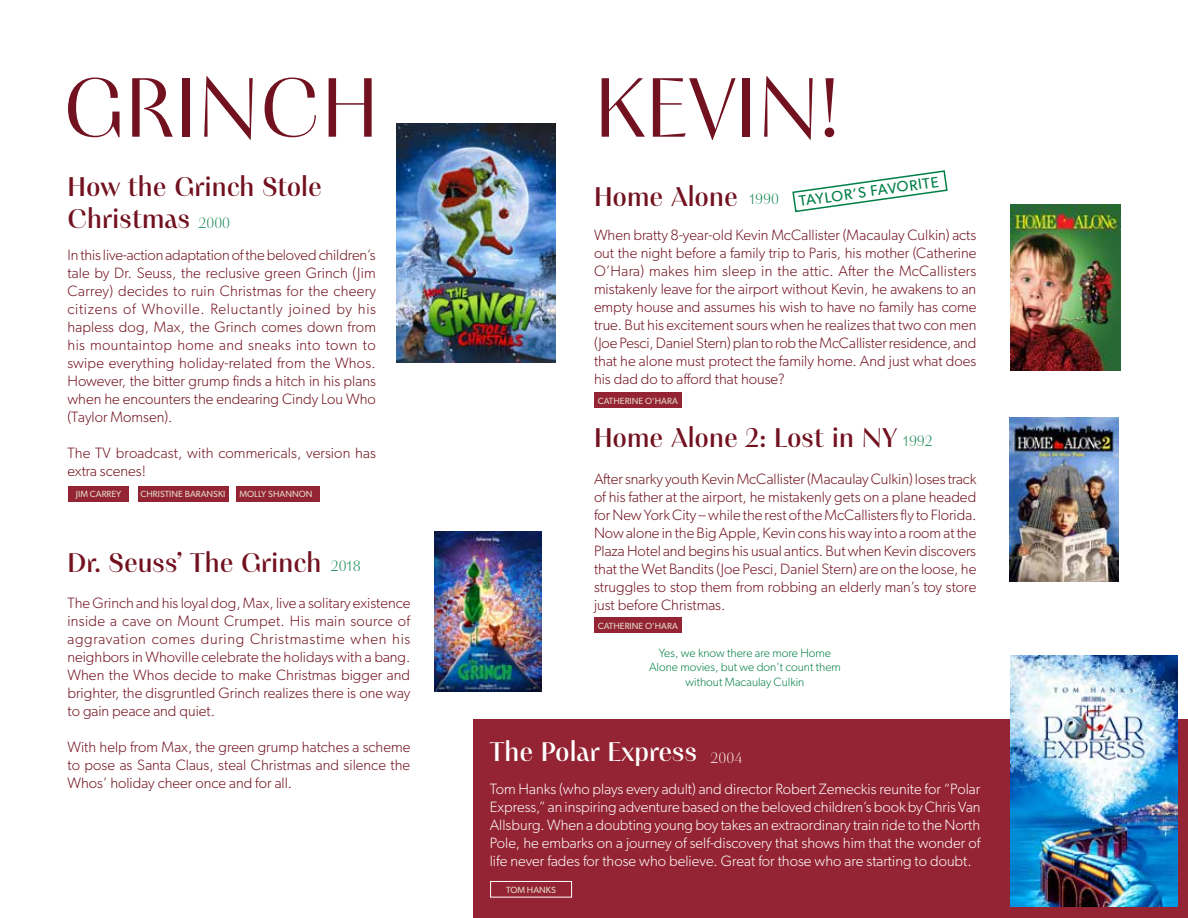
<style>
.page{position:relative;width:1188px;height:918px;background:#fff}
.page>*{position:absolute;margin:0;border:0;box-sizing:border-box;transform-origin:0 0}
.t1{font:300 84px "PF Marlet Display";color:#72111f}
.t2{font:500 27px/32.4px "PF Marlet Display";color:#72111f}
.t3{font:500 27px "PF Marlet Display";color:#fff}
.t4{font:300 15px/18px "Gibson";color:#72111f;text-align:justify}
.t5{font:300 15px/18px "Gibson";color:#fff;text-align:justify}
.t6{font:100 15px "PF Marlet Display";color:#007e47}
.t7{font:15px "Gibson";color:#007e47}
.t8{font:100 15px "PF Marlet Display";color:#fff}
.t9{font:300 12px/14.4px "Gibson";color:#007e47;text-align:center}
.t10{font:9px "Gibson";color:#e2dbc3}
</style>
<div class="page">
<div style="left:138px;top:486px;width:91px;height:16px;background:#942433"></div>
<div style="left:237px;top:486px;width:83px;height:16px;background:#942433"></div>
<div style="left:68px;top:486px;width:61px;height:16px;background:#942433"></div>
<div style="left:473px;top:719px;width:715px;height:199px;background:#942433"></div>
<div style="left:490px;top:881px;width:82px;height:16px;background:#942433;border:1px solid #fff"></div>
<div style="left:594px;top:393px;width:88px;height:15px;background:#942433"></div>
<div style="left:594px;top:617px;width:88px;height:16px;background:#942433"></div>
<img style="left:396px;top:123px;width:160px;height:240px">
<img style="left:435px;top:531px;width:107px;height:161px">
<img style="left:1010px;top:205px;width:110px;height:165px">
<img style="left:1009px;top:418px;width:110px;height:164px">
<img style="left:1011px;top:655px;width:167px;height:251px">
<svg style="left:792px;top:170px;width:156px;height:43px"></svg>
<h1 class="t1" style="left:63px;top:55px;width:318px">GRINCH</h1>
<h1 class="t1" style="left:594px;top:55px;width:247px">KEVIN!</h1>
<h2 class="t2" style="left:68px;top:171px;width:256px">How the Grinch Stole<br>Christmas</h2>
<p class="t4" style="left:68px;top:245px;width:310px">In this live-action adaptation of the beloved children’s tale by Dr. Seuss, the reclusive green Grinch (Jim Carrey) decides to ruin Christmas for the cheery citizens of Whoville. Reluctantly joined by his hapless dog, Max, the Grinch comes down from his mountaintop home and sneaks into town to swipe everything holiday-related from the Whos.<br>However, the bitter grump finds a hitch in his plans when he encounters the endearing Cindy Lou Who (Taylor Momsen).</p>
<p class="t4" style="left:68px;top:443px;width:310px">The TV broadcast, with commericals, version has extra scenes!</p>
<p class="t7" style="left:798px;top:192px;width:142px;rotate:-8deg">TAYLOR’S FAVORITE</p>
<h2 class="t2" style="left:594px;top:181px;width:145px">Home Alone</h2>
<p class="t4" style="left:594px;top:226px;width:384px">When bratty 8-year-old Kevin McCallister (Macaulay Culkin) acts out the night before a family trip to Paris, his mother (Catherine O’Hara) makes him sleep in the attic. After the McCallisters mistakenly leave for the airport without Kevin, he awakens to an empty house and assumes his wish to have no family has come true. But his excitement sours when he realizes that two con men (Joe Pesci, Daniel Stern) plan to rob the McCallister residence, and that he alone must protect the family home. And just what does his dad do to afford that house?</p>
<p class="t6" style="left:749px;top:190px;width:31px">1990</p>
<p class="t6" style="left:198px;top:213px;width:33px">2000</p>
<p class="t10" style="left:598px;top:395px;width:82px">CATHERINE O’HARA</p>
<h2 class="t2" style="left:594px;top:422px;width:305px">Home Alone 2: Lost in NY</h2>
<p class="t4" style="left:594px;top:469px;width:384px">After snarky youth Kevin McCallister (Macaulay Culkin) loses track of his father at the airport, he mistakenly gets on a plane headed for New York City -- while the rest of the McCallisters fly to Florida.<br>Now alone in the Big Apple, Kevin cons his way into a room at the Plaza Hotel and begins his usual antics. But when Kevin discovers that the Wet Bandits (Joe Pesci, Daniel Stern) are on the loose, he struggles to stop them from robbing an elderly man’s toy store just before Christmas.</p>
<p class="t6" style="left:903px;top:432px;width:31px">1992</p>
<p class="t10" style="left:76px;top:489px;width:47px">JIM CARREY</p>
<p class="t10" style="left:141px;top:489px;width:86px">CHRISTINE BARANSKI</p>
<p class="t10" style="left:239px;top:489px;width:74px">MOLLY SHANNON</p>
<h2 class="t2" style="left:68px;top:547px;width:255px">Dr. Seuss’ The Grinch</h2>
<p class="t4" style="left:68px;top:594px;width:344px">The Grinch and his loyal dog, Max, live a solitary existence inside a cave on Mount Crumpet. His main source of aggravation comes during Christmastime when his neighbors in Whoville celebrate the holidays with a bang.<br>When the Whos decide to make Christmas bigger and brighter, the disgruntled Grinch realizes there is one way to gain peace and quiet.</p>
<p class="t4" style="left:68px;top:738px;width:344px">With help from Max, the green grump hatches a scheme to pose as Santa Claus, steal Christmas and silence the Whos’ holiday cheer once and for all.</p>
<p class="t6" style="left:331px;top:556px;width:32px">2018</p>
<p class="t10" style="left:598px;top:620px;width:82px">CATHERINE O’HARA</p>
<p class="t9" style="left:649px;top:646px;width:193px">Yes, we know there are more Home<br>Alone movies, but we don’t count them without Macaulay Culkin</p>
<h2 class="t3" style="left:490px;top:734px;width:209px">The Polar Express</h2>
<p class="t5" style="left:490px;top:780px;width:492px">Tom Hanks (who plays every adult) and director Robert Zemeckis reunite for “Polar Express,” an inspiring adventure based on the beloved children’s book by Chris Van Allsburg. When a doubting young boy takes an extraordinary train ride to the North Pole, he embarks on a journey of self-discovery that shows him that the wonder of life never fades for those who believe. Great for those who are starting to doubt.</p>
<p class="t8" style="left:711px;top:748px;width:33px">2004</p>
<p class="t10" style="left:506px;top:884px;width:51px">TOM HANKS</p>
</div>
